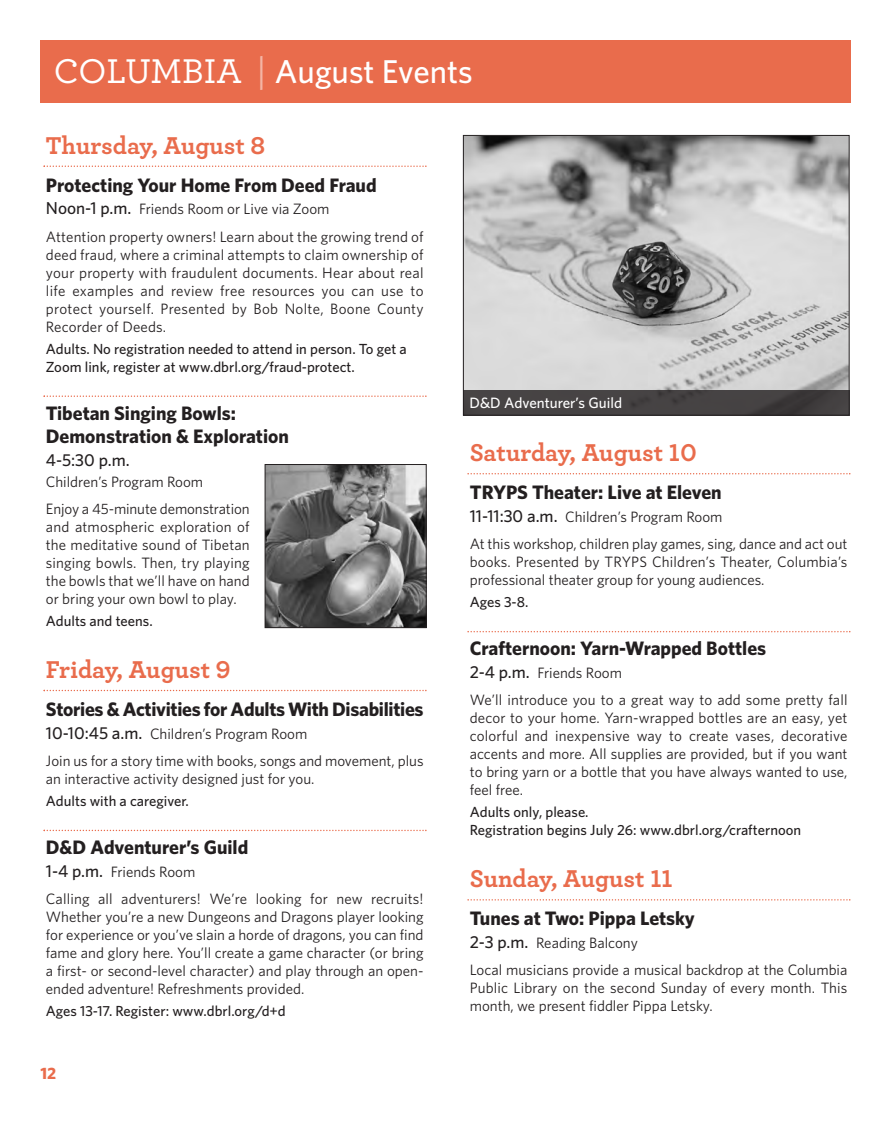
<style>
.page{position:relative;width:891px;height:1121px;background:#fff}
.page>*{position:absolute;margin:0;border:0;box-sizing:border-box;transform-origin:0 0}
.t1{font:500 33px "Whitney";color:#fff}
.t2{font:700 25.5px "Archer";color:#e96c4c}
.t3{font:700 19.5px/23.4px "Whitney";color:#231f20}
.t4{font:500 17.25px "Whitney";color:#231f20}
.t5{font:700 16.5px "Whitney";color:#e96c4c}
.t6{font:15px/18px "Whitney";color:#231f20;text-align:justify}
.t7{font:500 15px "Whitney";color:#fff}
.t8{font:500 14.7px/18px "Whitney";color:#231f20}
.s1{font-family:"Archer";font-size:36px}
.s2{font-weight:400;font-size:37.5px;color:rgb(255 255 255/.5)}
.s3{font-weight:500;font-size:17.25px}
</style>
<div class="page">
<div style="left:40px;top:40px;width:810px;height:63px;background:#e96c4c"></div>
<svg style="left:44px;top:165px;width:383px;height:2px"></svg>
<svg style="left:44px;top:395px;width:383px;height:2px"></svg>
<svg style="left:44px;top:689px;width:383px;height:2px"></svg>
<svg style="left:44px;top:829px;width:383px;height:2px"></svg>
<svg style="left:467px;top:473px;width:383px;height:1px"></svg>
<svg style="left:467px;top:631px;width:383px;height:1px"></svg>
<svg style="left:467px;top:899px;width:383px;height:1px"></svg>
<img style="left:465px;top:137px;width:383px;height:253px">
<div style="left:463px;top:390px;width:387px;height:25px;background:#231f20;opacity:.8"></div>
<img style="left:267px;top:466px;width:158px;height:160px">
<div style="left:265px;top:464px;width:162px;height:164px;border:1px solid #231f20"></div>
<p class="t1" style="left:54px;top:59px;width:420px"><span class="s1">COLUMBIA</span> <span class="s2">|</span> August Events</p>
<p class="t2" style="left:46px;top:135px;width:221px">Thursday, August 8</p>
<p class="t3" style="left:46px;top:175px;width:332px">Protecting Your Home From Deed Fraud</p>
<p class="t6" style="left:46px;top:201px;width:285px"><span class="s3">Noon-1 p.m.</span> Friends Room or Live via Zoom</p>
<p class="t6" style="left:46px;top:228px;width:379px">Attention property owners! Learn about the growing trend of deed fraud, where a criminal attempts to claim ownership of your property with fraudulent documents. Hear about real life examples and review free resources you can use to protect yourself. Presented by Bob Nolte, Boone County Recorder of Deeds.</p>
<p class="t8" style="left:46px;top:340px;width:363px">Adults. No registration needed to attend in person. To get a<br>Zoom link, register at www.dbrl.org/fraud-protect.</p>
<p class="t3" style="left:46px;top:403px;width:245px">Tibetan Singing Bowls:<br>Demonstration &amp; Exploration</p>
<p class="t4" style="left:46px;top:453px;width:85px">4-5:30 p.m.</p>
<p class="t6" style="left:46px;top:473px;width:159px">Children’s Program Room</p>
<p class="t6" style="left:46px;top:501px;width:205px">Enjoy a 45-minute demonstration and atmospheric exploration of the meditative sound of Tibetan singing bowls. Then, try playing the bowls that we’ll have on hand or bring your own bowl to play.</p>
<p class="t8" style="left:46px;top:613px;width:108px">Adults and teens.</p>
<p class="t2" style="left:46px;top:659px;width:186px">Friday, August 9</p>
<p class="t3" style="left:46px;top:699px;width:379px">Stories &amp; Activities for Adults With Disabilities</p>
<p class="t6" style="left:46px;top:725px;width:263px"><span class="s3">10-10:45 a.m.</span> Children’s Program Room</p>
<p class="t6" style="left:46px;top:752px;width:379px">Join us for a story time with books, songs and movement, plus an interactive activity designed just for you.</p>
<p class="t8" style="left:46px;top:792px;width:145px">Adults with a caregiver.</p>
<p class="t3" style="left:46px;top:837px;width:204px">D&amp;D Adventurer’s Guild</p>
<p class="t6" style="left:46px;top:863px;width:151px"><span class="s3">1-4 p.m.</span> Friends Room</p>
<p class="t6" style="left:46px;top:891px;width:379px">Calling all adventurers! We’re looking for new recruits!<br>Whether you’re a new Dungeons and Dragons player looking for experience or you’ve slain a horde of dragons, you can find fame and glory here. You’ll create a game character (or bring a first- or second-level character) and play through an open&shy;ended adventure! Refreshments provided.</p>
<p class="t8" style="left:46px;top:1003px;width:241px">Ages 13-17. Register: www.dbrl.org/d+d</p>
<p class="t5" style="left:40px;top:1066px;width:17px">12</p>
<p class="t7" style="left:469px;top:396px;width:154px">D&amp;D Adventurer’s Guild</p>
<p class="t2" style="left:470px;top:443px;width:229px">Saturday, August 10</p>
<p class="t3" style="left:470px;top:482px;width:253px">TRYPS Theater: Live at Eleven</p>
<p class="t6" style="left:470px;top:508px;width:254px"><span class="s3">11-11:30 a.m.</span> Children’s Program Room</p>
<p class="t6" style="left:470px;top:536px;width:379px">At this workshop, children play games, sing, dance and act out books. Presented by TRYPS Children’s Theater, Columbia’s professional theater group for young audiences.</p>
<p class="t8" style="left:470px;top:594px;width:60px">Ages 3-8.</p>
<p class="t3" style="left:470px;top:638px;width:298px">Crafternoon: Yarn-Wrapped Bottles</p>
<p class="t6" style="left:470px;top:665px;width:154px"><span class="s3">2-4 p.m.</span> Friends Room</p>
<p class="t6" style="left:470px;top:692px;width:379px">We’ll introduce you to a great way to add some pretty fall decor to your home. Yarn-wrapped bottles are an easy, yet colorful and inexpensive way to create vases, decorative accents and more. All supplies are provided, but if you want to bring yarn or a bottle that you have always wanted to use, feel free.</p>
<p class="t8" style="left:470px;top:804px;width:333px">Adults only, please.<br>Registration begins July 26: www.dbrl.org/crafternoon</p>
<p class="t2" style="left:470px;top:869px;width:204px">Sunday, August 11</p>
<p class="t3" style="left:470px;top:908px;width:227px">Tunes at Two: Pippa Letsky</p>
<p class="t6" style="left:470px;top:934px;width:170px"><span class="s3">2-3 p.m.</span> Reading Balcony</p>
<p class="t6" style="left:470px;top:962px;width:379px">Local musicians provide a musical backdrop at the Columbia Public Library on the second Sunday of every month. This month, we present fiddler Pippa Letsky.</p>
</div>
